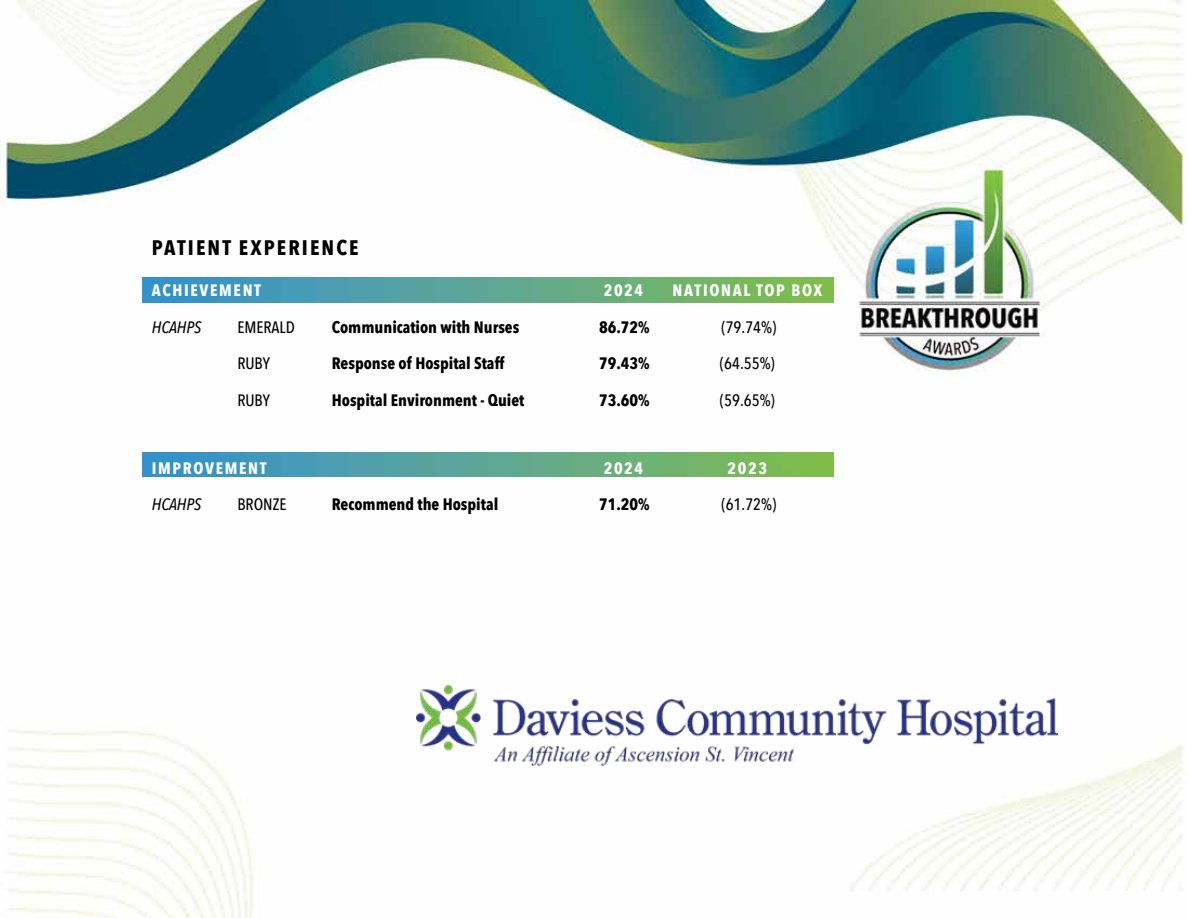
<style>
.page{position:relative;width:1188px;height:918px;background:#fff}
.page>*{position:absolute;margin:0;border:0;box-sizing:border-box;transform-origin:0 0}
.t1{font:700 21px "Avenir Next Condensed";letter-spacing:.1em;color:#000}
.t2{font:700 16.5px "Avenir Next Condensed";color:#000}
.t3{font:500 16.5px "Avenir Next Condensed";color:#000}
.t4{font:700 16.5px "Avenir Next Condensed";letter-spacing:.1em;color:#fff}
.t5{font:italic 500 16.5px "Avenir Next Condensed";color:#000}
</style>
<div class="page">
<img style="left:1px;top:1px;width:1184px;height:917px">
<img style="left:417px;top:686px;width:640px;height:81px">
<img style="left:143px;top:278px;width:691px;height:24px">
<img style="left:143px;top:453px;width:691px;height:24px">
<p class="t1" style="left:152px;top:235px;width:208px">PATIENT EXPERIENCE</p>
<p class="t4" style="left:152px;top:280px;width:111px">ACHIEVEMENT</p>
<p class="t4" style="left:604px;top:280px;width:41px">2024</p>
<p class="t4" style="left:673px;top:280px;width:151px">NATIONAL TOP BOX</p>
<p class="t5" style="left:152px;top:317px;width:51px">HCAHPS</p>
<p class="t3" style="left:237px;top:317px;width:59px">EMERALD</p>
<p class="t2" style="left:332px;top:317px;width:189px">Communication with Nurses</p>
<p class="t2" style="left:599px;top:317px;width:52px">86.72%</p>
<p class="t3" style="left:721px;top:317px;width:56px">(79.74%)</p>
<p class="t3" style="left:237px;top:354px;width:34px">RUBY</p>
<p class="t2" style="left:332px;top:353px;width:174px">Response of Hospital Staff</p>
<p class="t2" style="left:599px;top:353px;width:52px">79.43%</p>
<p class="t3" style="left:720px;top:354px;width:56px">(64.55%)</p>
<p class="t3" style="left:237px;top:390px;width:34px">RUBY</p>
<p class="t2" style="left:332px;top:390px;width:194px">Hospital Environment - Quiet</p>
<p class="t2" style="left:599px;top:390px;width:52px">73.60%</p>
<p class="t3" style="left:720px;top:390px;width:56px">(59.65%)</p>
<p class="t4" style="left:152px;top:458px;width:116px">IMPROVEMENT</p>
<p class="t4" style="left:604px;top:458px;width:41px">2024</p>
<p class="t4" style="left:728px;top:458px;width:41px">2023</p>
<p class="t5" style="left:152px;top:495px;width:51px">HCAHPS</p>
<p class="t3" style="left:237px;top:495px;width:51px">BRONZE</p>
<p class="t2" style="left:332px;top:494px;width:168px">Recommend the Hospital</p>
<p class="t2" style="left:599px;top:494px;width:52px">71.20%</p>
<p class="t3" style="left:721px;top:495px;width:56px">(61.72%)</p>
</div>
